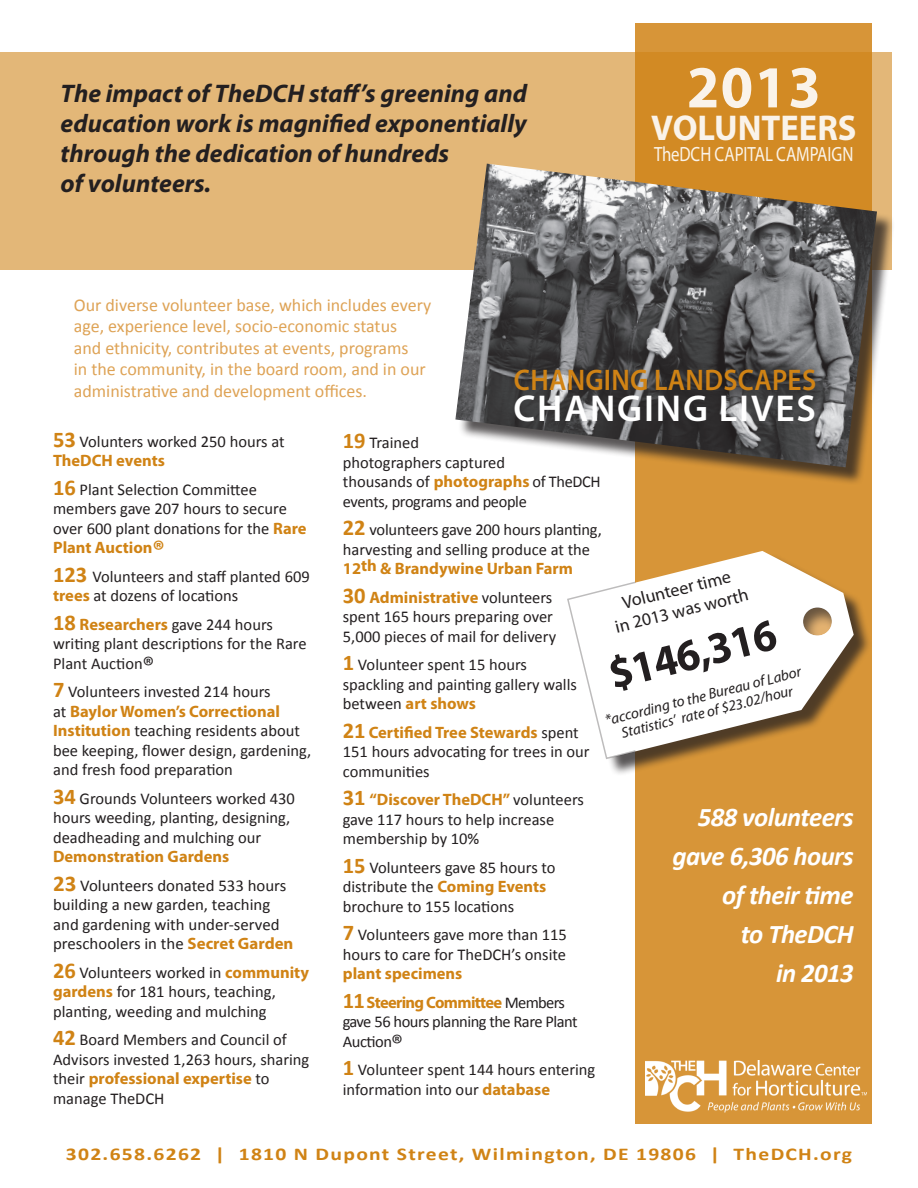
<style>
.page{position:relative;width:918px;height:1188px;background:#fff}
.page>*{position:absolute;margin:0;border:0;box-sizing:border-box;transform-origin:0 0}
.t1{font:700 60px "Myriad Pro";color:#fff}
.t2{font:700 45px "Myriad Pro";color:#231f20;scale:.95 1}
.t3{font:600 37.5px "Myriad Pro";letter-spacing:.05em;color:#fff}
.t4{font:700 36px "Myriad Pro";color:#fff;scale:.96 1}
.t5{font:600 30px "Myriad Pro";letter-spacing:.01em;color:#d08315;scale:.91 1}
.t6{font:italic 700 27px/39px "Calibri";letter-spacing:-.02em;color:#fff;text-align:right}
.t7{font:italic 700 25.5px/30px "Myriad Pro";color:#231f20}
.t8{font:20.7px "Myriad Pro";color:#fff;scale:.81 1}
.t9{font:18px/21.6px "Calibri";color:#dea356}
.t10{font:700 18px "Calibri";letter-spacing:.06em;color:#d08315;scale:1.2 1}
.t11{font:18px/21.6px "Myriad Pro";color:#231f20;text-align:center}
.t12{font:16.5px/19.5px "Calibri";color:#231f20}
.t13{font:700 16.5px/28.5px "Myriad Pro";color:#d08315}
.t14{font:700 16.5px/28.5px "Myriad Pro";letter-spacing:-.04em;color:#d08315}
.t15{font:16.5px/19.5px "Calibri";letter-spacing:-.03em;color:#231f20}
.t16{font:italic 15px/16.5px "Myriad Pro";color:#231f20;text-align:center}
.s1{font-weight:700;font-size:22.5px;color:#d08315}
.s2{font-family:"Myriad Pro";font-weight:700;color:#d08315}
.s3{font-family:"Calibri";font-size:22.5px}
.s4{font-family:"Calibri";font-weight:400;color:#231f20}
.s5{font-family:"Myriad Pro";font-size:27px}
.s6{font-size:27px}
</style>
<div class="page">
<div style="left:0;top:52px;width:891px;height:218px;background:#e3b778"></div>
<svg style="left:635px;top:23px;width:237px;height:1101px;background:#d59233"></svg>
<div style="left:458px;top:166px;width:437px;height:320px;background:#231f20;opacity:.75"></div>
<img style="left:455px;top:164px;width:422px;height:303px">
<img style="left:645px;top:1061px;width:222px;height:53px">
<div style="left:571px;top:554px;width:301px;height:222px;background:#231f20;opacity:.75"></div>
<svg style="left:571px;top:551px;width:283px;height:207px"></svg>
<div style="left:802px;top:606px;width:30px;height:31px;background:#231f20;opacity:.75"></div>
<svg style="left:567px;top:580px;width:70px;height:180px"></svg>
<h3 class="t7" style="left:61px;top:77px;width:468px">The impact of TheDCH staff’s greening and education work is magnified exponentially through the dedication of hundreds<br>of volunteers.</h3>
<h1 class="t1" style="left:687px;top:48px;width:136px">2013</h1>
<h3 class="t4" style="left:651px;top:105px;width:216px">VOLUNTEERS</h3>
<p class="t8" style="left:654px;top:142px;width:248px">TheDCH CAPITAL CAMPAIGN</p>
<p class="t9" style="left:74px;top:293px;width:359px">Our diverse volunteer base, which includes every age, experience level, socio-economic status<br>and ethnicity, contributes at events, programs<br>in the community, in the board room, and in our administrative and development offices.</p>
<h3 class="t5" style="left:514px;top:361px;width:334px">CHANGING LAN DSCAPES</h3>
<h3 class="t3" style="left:513px;top:384px;width:282px">CHANGING LIVES</h3>
<p class="t12" style="left:343px;top:432px;width:259px"><span class="s1">19</span> Trained<br>photographers captured<br>thousands of <span class="s2">photographs</span> of TheDCH events, programs and people</p>
<p class="t12" style="left:343px;top:519px;width:261px"><span class="s1">22</span> volunteers gave 200 hours planting, harvesting and selling produce at the</p>
<p class="t13" style="left:343px;top:554px;width:232px">12th &amp; Brandywine Urban Farm<br><span class="s3">30</span> Administrative <span class="s4">volunteers</span></p>
<p class="t12" style="left:343px;top:606px;width:215px">spent 165 hours preparing over<br>5,000 pieces of mail for delivery</p>
<p class="t12" style="left:343px;top:654px;width:236px"><span class="s1">1</span> Volunteer spent 15 hours spackling and painting gallery walls</p>
<p class="t13" style="left:343px;top:689px;width:238px"><span class="s4">between</span> art shows<br><span class="s3">21</span> Certified Tree Stewards <span class="s4">spent</span></p>
<p class="t12" style="left:343px;top:741px;width:248px">151 hours advocating for trees in our communities</p>
<p class="t13" style="left:343px;top:785px;width:243px"><span class="s3">31</span> “Discover TheDCH” <span class="s4">volunteers</span></p>
<p class="t12" style="left:343px;top:809px;width:213px">gave 117 hours to help increase membership by 10%</p>
<p class="t12" style="left:343px;top:857px;width:214px"><span class="s1">15</span> Volunteers gave 85 hours to distribute the <span class="s2">Coming Events </span>brochure to 155 locations</p>
<p class="t12" style="left:343px;top:924px;width:226px"><span class="s1">7</span> Volunteers gave more than 115 hours to care for TheDCH’s onsite</p>
<p class="t14" style="left:343px;top:959px;width:224px">plant specimens<br><span class="s3">11</span> Steering Committee <span class="s4">Members</span></p>
<p class="t15" style="left:343px;top:1011px;width:236px">gave 56 hours planning the Rare Plant<br>Auction<span class="s5">®</span></p>
<p class="t12" style="left:343px;top:1059px;width:254px"><span class="s1">1</span> Volunteer spent 144 hours entering information into our <span class="s2">database</span></p>
<p class="t12" style="left:53px;top:431px;width:233px"><span class="s1">53</span> Volunters worked 250 hours at</p>
<p class="t13" style="left:53px;top:446px;width:113px">TheDCH events</p>
<p class="t12" style="left:53px;top:479px;width:255px"><span class="s1">16</span> Plant Selection Committee members gave 207 hours to secure over 600 plant donations for the <span class="s2">Rare</span></p>
<p class="t13" style="left:53px;top:533px;width:113px">Plant Auction<span class="s6">®</span></p>
<p class="t12" style="left:53px;top:566px;width:258px"><span class="s1">123</span> Volunteers and staff planted 609 <span class="s2">trees</span> at dozens of locations</p>
<p class="t12" style="left:53px;top:614px;width:255px"><span class="s1">18</span> <span class="s2">Researchers</span> gave 244 hours writing plant descriptions for the Rare<br>Plant Auction<span class="s5">®</span></p>
<p class="t12" style="left:53px;top:681px;width:219px"><span class="s1">7</span> Volunteers invested 214 hours</p>
<p class="t13" style="left:53px;top:696px;width:228px"><span class="s4">at</span> Baylor Women’s Correctional</p>
<p class="t12" style="left:53px;top:720px;width:260px"><span class="s2">Institution</span> teaching residents about bee keeping, flower design, gardening, and fresh food preparation</p>
<p class="t12" style="left:53px;top:788px;width:243px"><span class="s1">34</span> Grounds Volunteers worked 430 hours weeding, planting, designing, deadheading and mulching our</p>
<p class="t13" style="left:53px;top:842px;width:178px">Demonstration Gardens</p>
<p class="t12" style="left:53px;top:875px;width:242px"><span class="s1">23</span> Volunteers donated 533 hours building a new garden, teaching and gardening with under-served preschoolers in the <span class="s2">Secret Garden</span></p>
<p class="t12" style="left:53px;top:962px;width:257px"><span class="s1">26</span> Volunteers worked in <span class="s2">community gardens</span> for 181 hours, teaching, planting, weeding and mulching</p>
<p class="t12" style="left:53px;top:1029px;width:258px"><span class="s1">42</span> Board Members and Council of<br>Advisors invested 1,263 hours, sharing</p>
<p class="t13" style="left:53px;top:1064px;width:218px"><span class="s4">their</span> professional expertise <span class="s4">to</span></p>
<p class="t12" style="left:53px;top:1088px;width:113px">manage TheDCH</p>
<p class="t11" style="left:608px;top:595px;width:138px;rotate:-14deg">Volunteer time<br>in 2013 was worth</p>
<h2 class="t2" style="left:603px;top:646px;width:182px;rotate:-14deg">$146,316</h2>
<p class="t16" style="left:603px;top:712px;width:203px;rotate:-14deg">*according to the Bureau of Labor<br>Statistics’ rate of $23.02/hour</p>
<h3 class="t6" style="left:672px;top:797px;width:183px">588 volunteers gave 6,306 hours of their time<br>to TheDCH<br>in 2013</h3>
<p class="t10" style="left:66px;top:1142px;width:657px">302.658.6262 | 1810 N Dupont Street, Wilmington, DE 19806 | TheDCH.org</p>
</div>
